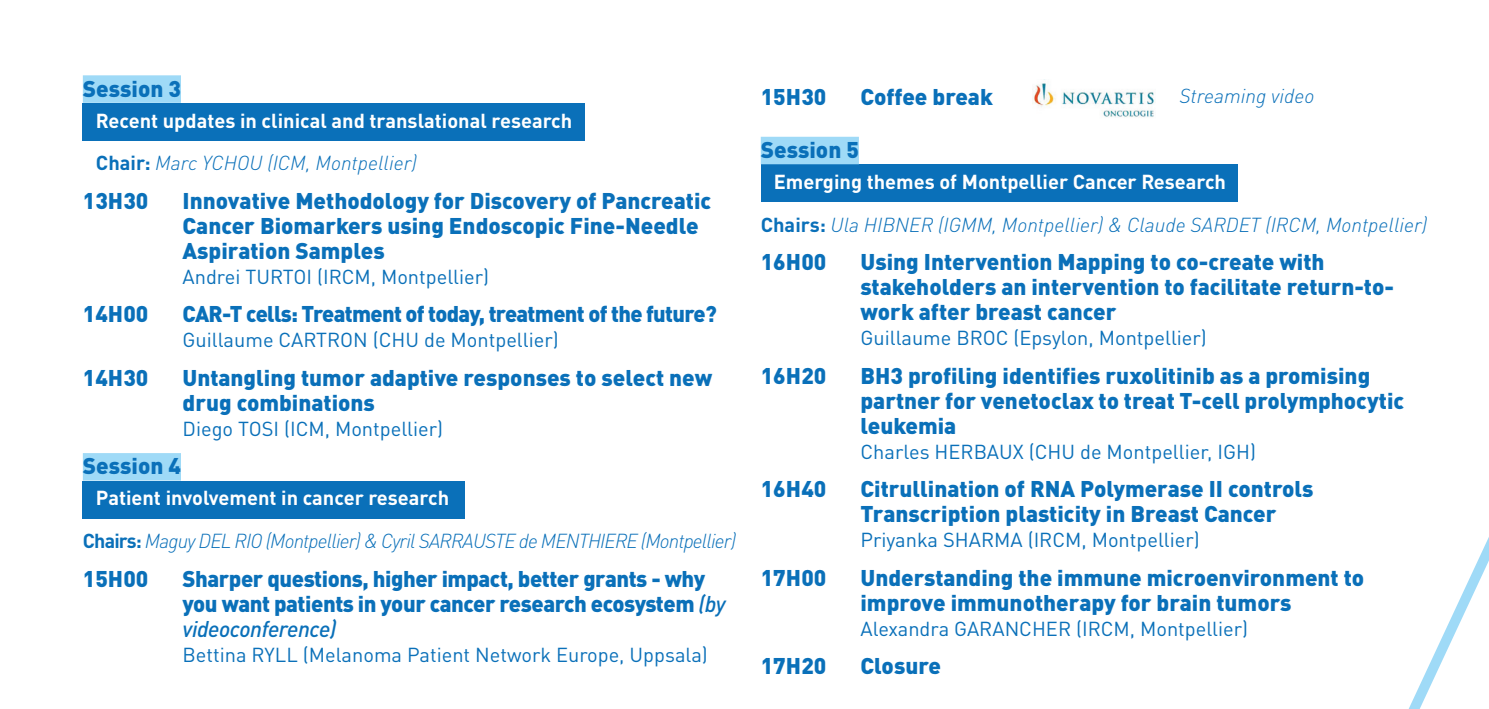
<style>
.page{position:relative;width:1489px;height:709px;background:#fff}
.page>*{position:absolute;margin:0;border:0;box-sizing:border-box;transform-origin:0 0}
.t1{font:900 22.5px/25px "DINOT";color:#0a70b9}
.t2{font:900 22.5px/25px "DINOT";letter-spacing:-.02em;color:#0a70b9}
.t3{font:900 22.5px "DINOT";letter-spacing:-.045em;color:#0a70b9}
.t4{font:20px "DINOT";color:#0a70b9}
.t5{font:italic 300 20px/42.8px "DINOT";letter-spacing:-.005em;color:#0a70b9}
.t6{font:italic 300 20px/42.8px "DINOT";letter-spacing:-.04em;color:#0a70b9}
.t7{font:700 20px/42.8px "DINOT";color:#fff}
.s1{color:#0a70b9}
.s2{font-weight:300;font-style:italic;color:#0a70b9}
.s3{font-weight:700;font-style:normal;color:#fff}
.s4{font-weight:700;font-style:normal}
.s5{font-weight:500;font-style:italic}
</style>
<div class="page">
<div style="left:760px;top:165px;width:477px;height:37px;background:#0a70b9"></div>
<div style="left:760px;top:137px;width:98px;height:27px;background:#9fdaf7"></div>
<div style="left:83px;top:103px;width:502px;height:38px;background:#0a70b9"></div>
<div style="left:83px;top:75px;width:98px;height:28px;background:#9fdaf7"></div>
<div style="left:83px;top:481px;width:382px;height:37px;background:#0a70b9"></div>
<div style="left:83px;top:453px;width:98px;height:27px;background:#9fdaf7"></div>
<img style="left:1032px;top:79px;width:122px;height:38px">
<svg style="left:1170px;top:164px;width:318px;height:545px"></svg>
<p class="t1" style="left:83px;top:75px;width:100px">Session 3</p>
<p class="t7" style="left:96px;top:98px;width:478px">Recent updates in clinical and translational research<br><span class="s1">Chair:</span> <span class="s2">Marc YCHOU (ICM, Montpellier)</span></p>
<p class="t1" style="left:83px;top:187px;width:67px">13h30</p>
<p class="t1" style="left:182px;top:187px;width:530px">Innovative Methodology for Discovery of Pancreatic<br>Cancer Biomarkers using Endoscopic Fine-Needle<br>Aspiration Samples</p>
<p class="t4" style="left:182px;top:264px;width:308px">Andrei TURTOI (IRCM, Montpellier)</p>
<p class="t1" style="left:83px;top:301px;width:67px">14h00</p>
<p class="t3" style="left:182px;top:299px;width:535px">CAR-T cells: Treatment of today, treatment of the future?</p>
<p class="t4" style="left:182px;top:328px;width:377px">Guillaume CARTRON (CHU de Montpellier)</p>
<p class="t1" style="left:83px;top:364px;width:67px">14h30</p>
<p class="t1" style="left:182px;top:364px;width:531px">Untangling tumor adaptive responses to select new drug combinations</p>
<p class="t4" style="left:182px;top:416px;width:262px">Diego TOSI (ICM, Montpellier)</p>
<p class="t1" style="left:83px;top:453px;width:100px">Session 4</p>
<p class="t6" style="left:83px;top:476px;width:654px;text-indent:13px"><span class="s3">Patient involvement in cancer research<br></span><span class="s4">Chairs:</span> Maguy DEL RIO (Montpellier) &amp; Cyril SARRAUSTE de MENTHIERE (Montpellier)</p>
<p class="t1" style="left:83px;top:565px;width:67px">15h00</p>
<p class="t2" style="left:182px;top:565px;width:544px">Sharper questions, higher impact, better grants - why you want patients in your cancer research ecosystem <span class="s5">(by videoconference)</span></p>
<p class="t4" style="left:182px;top:642px;width:527px">Bettina RYLL (Melanoma Patient Network Europe, Uppsala)</p>
<p class="t1" style="left:760px;top:84px;width:67px">15h30</p>
<p class="t1" style="left:860px;top:84px;width:134px">Coffee break</p>
<p class="t5" style="left:1179px;top:75px;width:136px">Streaming video</p>
<p class="t1" style="left:760px;top:137px;width:100px">Session 5</p>
<p class="t5" style="left:760px;top:160px;width:668px;text-indent:13px"><span class="s3">Emerging themes of Montpellier Cancer Research<br></span><span class="s4">Chairs:</span> Ula HIBNER (IGMM, Montpellier) &amp; Claude SARDET (IRCM, Montpellier)</p>
<p class="t1" style="left:760px;top:249px;width:67px">16h00</p>
<p class="t1" style="left:860px;top:249px;width:535px">Using Intervention Mapping to co-create with stakeholders an intervention to facilitate return-to&shy;work after breast cancer</p>
<p class="t4" style="left:860px;top:325px;width:348px">Guillaume BROC (Epsylon, Montpellier)</p>
<p class="t1" style="left:760px;top:362px;width:67px">16h20</p>
<p class="t1" style="left:860px;top:362px;width:545px">BH3 profiling identifies ruxolitinib as a promising partner for venetoclax to treat T-cell prolymphocytic leukemia</p>
<p class="t4" style="left:860px;top:439px;width:397px">Charles HERBAUX (CHU de Montpellier, IGH)</p>
<p class="t1" style="left:760px;top:476px;width:67px">16h40</p>
<p class="t1" style="left:860px;top:476px;width:454px">Citrullination of RNA Polymerase II controls<br>Transcription plasticity in Breast Cancer</p>
<p class="t4" style="left:860px;top:527px;width:341px">Priyanka SHARMA (IRCM, Montpellier)</p>
<p class="t1" style="left:760px;top:564px;width:67px">17h00</p>
<p class="t1" style="left:860px;top:564px;width:505px">Understanding the immune microenvironment to improve immunotherapy for brain tumors</p>
<p class="t4" style="left:860px;top:616px;width:389px">Alexandra GARANCHER (IRCM, Montpellier)</p>
<p class="t1" style="left:760px;top:653px;width:67px">17h20</p>
<p class="t1" style="left:860px;top:653px;width:82px">Closure</p>
</div>
